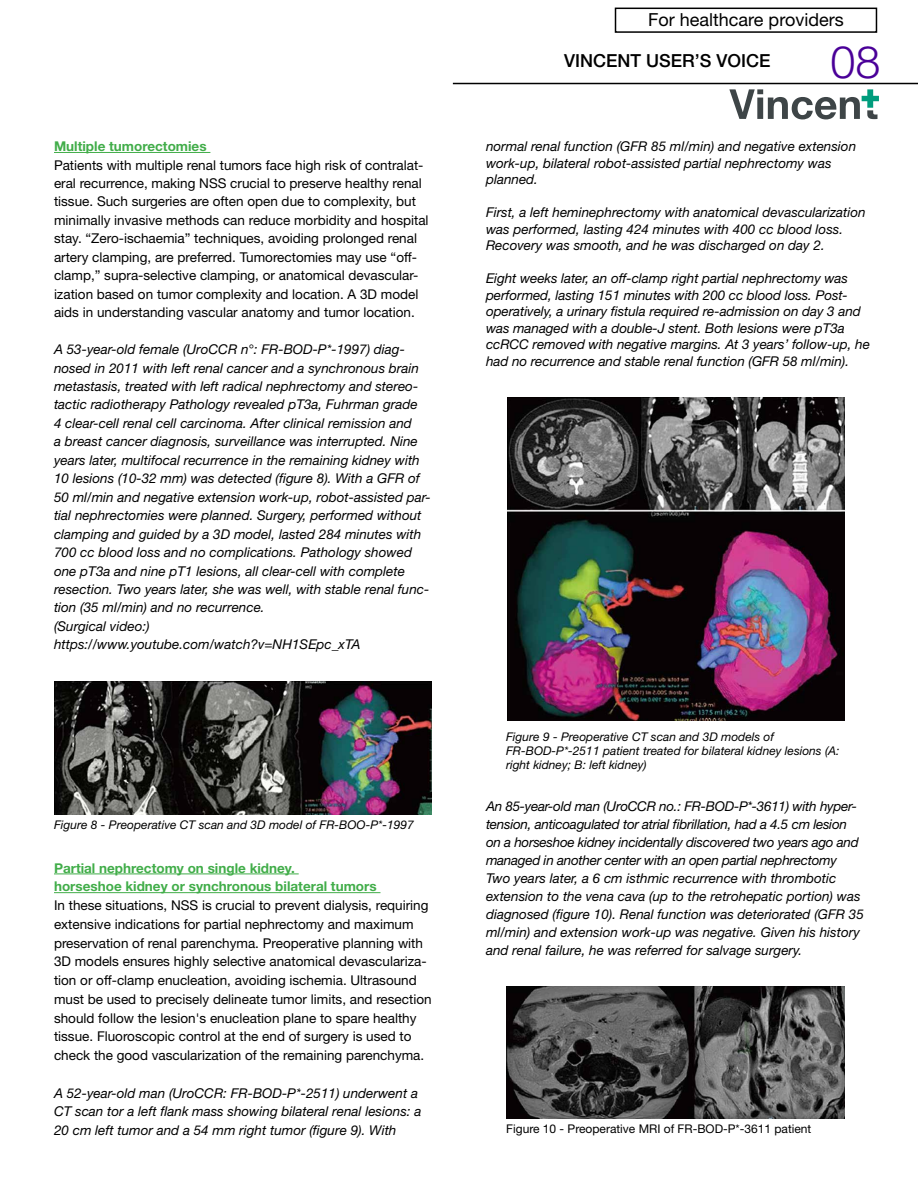
<style>
.page{position:relative;width:918px;height:1188px;background:#fff}
.page>*{position:absolute;margin:0;border:0;box-sizing:border-box;transform-origin:0 0}
.t1{font:300 45px "Helvetica Neue LT Std";color:#4a0098}
.t2{font:18px "Helvetica Neue LT Std";color:#000}
.t3{font:500 18px "Helvetica Neue LT Std";color:#000}
.t4{font:italic 13.5px/18.5px "Helvetica Neue LT Std";color:#000}
.t5{font:13.5px/18.5px "Helvetica Neue LT Std";color:#000}
.t6{font:700 13.5px/18.8px "Helvetica Neue LT Std";color:#41ad49}
.t7{font:italic 12px/14.4px "Helvetica Neue LT Std";color:#000}
.t8{font:12px "Helvetica Neue LT Std";color:#000}
</style>
<div class="page">
<hr style="left:54px;top:152px;width:156px;height:1px;background:#41ad49">
<img style="left:54px;top:682px;width:378px;height:132px">
<hr style="left:54px;top:874px;width:245px;height:1px;background:#41ad49">
<hr style="left:54px;top:892px;width:326px;height:1px;background:#41ad49">
<img style="left:507px;top:398px;width:337px;height:322px">
<img style="left:507px;top:987px;width:338px;height:131px">
<svg style="left:729px;top:89px;width:150px;height:30px"></svg>
<hr style="left:453px;top:83px;width:465px;height:1px;background:#000">
<div style="left:615px;top:8px;width:262px;height:25px;border:2px solid #000"></div>
<p class="t6" style="left:54px;top:137px;width:154px">Multiple tumorectomies</p>
<p class="t5" style="left:54px;top:155px;width:376px">Patients with multiple renal tumors face high risk of contralat&shy;eral recurrence, making NSS crucial to preserve healthy renal tissue. Such surgeries are often open due to complexity, but minimally invasive methods can reduce morbidity and hospital stay. “Zero-ischaemia” techniques, avoiding prolonged renal artery clamping, are preferred. Tumorectomies may use “off&shy;clamp,” supra-selective clamping, or anatomical devascular&shy;ization based on tumor complexity and location. A 3D model aids in understanding vascular anatomy and tumor location.</p>
<p class="t4" style="left:54px;top:340px;width:378px">A 53-year-old female (UroCCR n°: FR-BOD-P*-1997) diag&shy;nosed in 2011 with left renal cancer and a synchronous brain metastasis, treated with left radical nephrectomy and stereo&shy;tactic radiotherapy Pathology revealed pT3a, Fuhrman grade<br>4 clear-cell renal cell carcinoma. After clinical remission and<br>a breast cancer diagnosis, surveillance was interrupted. Nine years later, multifocal recurrence in the remaining kidney with 10 lesions (10-32 mm) was detected (figure 8). With a GFR of 50 ml/min and negative extension work-up, robot-assisted par&shy;tial nephrectomies were planned. Surgery, performed without clamping and guided by a 3D model, lasted 284 minutes with 700 cc blood loss and no complications. Pathology showed one pT3a and nine pT1 lesions, all clear-cell with complete resection. Two years later, she was well, with stable renal func&shy;tion (35 ml/min) and no recurrence.<br>(Surgical video:) https://www.youtube.com/watch?v=NH1SEpc_xTA</p>
<p class="t7" style="left:54px;top:817px;width:361px">Figure 8 - Preoperative CT scan and 3D model of FR-BOO-P*-1997</p>
<p class="t6" style="left:54px;top:858px;width:324px">Partial nephrectomy on single kidney.<br>horseshoe kidney or synchronous bilateral tumors</p>
<p class="t5" style="left:54px;top:896px;width:379px">In these situations, NSS is crucial to prevent dialysis, requiring extensive indications for partial nephrectomy and maximum preservation of renal parenchyma. Preoperative planning with 3D models ensures highly selective anatomical devasculariza&shy;tion or off-clamp enucleation, avoiding ischemia. Ultrasound must be used to precisely delineate tumor limits, and resection should follow the lesion's enucleation plane to spare healthy tissue. Fluoroscopic control at the end of surgery is used to check the good vascularization of the remaining parenchyma.</p>
<p class="t4" style="left:54px;top:1083px;width:369px">A 52-year-old man (UroCCR: FR-BOD-P*-2511) underwent a<br>CT scan tor a left flank mass showing bilateral renal lesions: a<br>20 cm left tumor and a 54 mm right tumor (figure 9). With</p>
<h2 class="t2" style="left:648px;top:9px;width:197px">For healthcare providers</h2>
<h2 class="t3" style="left:564px;top:50px;width:208px">VINCENT USER’S VOICE</h2>
<h1 class="t1" style="left:831px;top:34px;width:52px">08</h1>
<p class="t4" style="left:486px;top:138px;width:372px;line-height:16.5px">normal renal function (GFR 85 ml/min) and negative extension work-up, bilateral robot-assisted partial nephrectomy was planned.</p>
<p class="t4" style="left:486px;top:204px;width:381px;line-height:16.5px">First, a left heminephrectomy with anatomical devascularization was performed, lasting 424 minutes with 400 cc blood loss.<br>Recovery was smooth, and he was discharged on day 2.</p>
<p class="t4" style="left:486px;top:270px;width:385px;line-height:16.5px">Eight weeks later, an off-clamp right partial nephrectomy was performed, lasting 151 minutes with 200 cc blood loss. Post&shy;operatively, a urinary fistula required re-admission on day 3 and was managed with a double-J stent. Both lesions were pT3a ccRCC removed with negative margins. At 3 years’ follow-up, he had no recurrence and stable renal function (GFR 58 ml/min).</p>
<p class="t7" style="left:506px;top:729px;width:335px">Figure 9 - Preoperative CT scan and 3D models of<br>FR-BOD-P*-2511 patient treated for bilateral kidney lesions (A: right kidney; B: left kidney)</p>
<p class="t4" style="left:486px;top:797px;width:379px;line-height:18px">An 85-year-old man (UroCCR no.: FR-BOD-P*-3611) with hyper&shy;tension, anticoagulated tor atrial fibrillation, had a 4.5 cm lesion on a horseshoe kidney incidentally discovered two years ago and managed in another center with an open partial nephrectomy Two years later, a 6 cm isthmic recurrence with thrombotic extension to the vena cava (up to the retrohepatic portion) was diagnosed (figure 10). Renal function was deteriorated (GFR 35 ml/min) and extension work-up was negative. Given his history and renal failure, he was referred for salvage surgery.</p>
<p class="t8" style="left:506px;top:1122px;width:307px">Figure 10 - Preoperative MRI of FR-BOD-P*-3611 patient</p>
</div>
